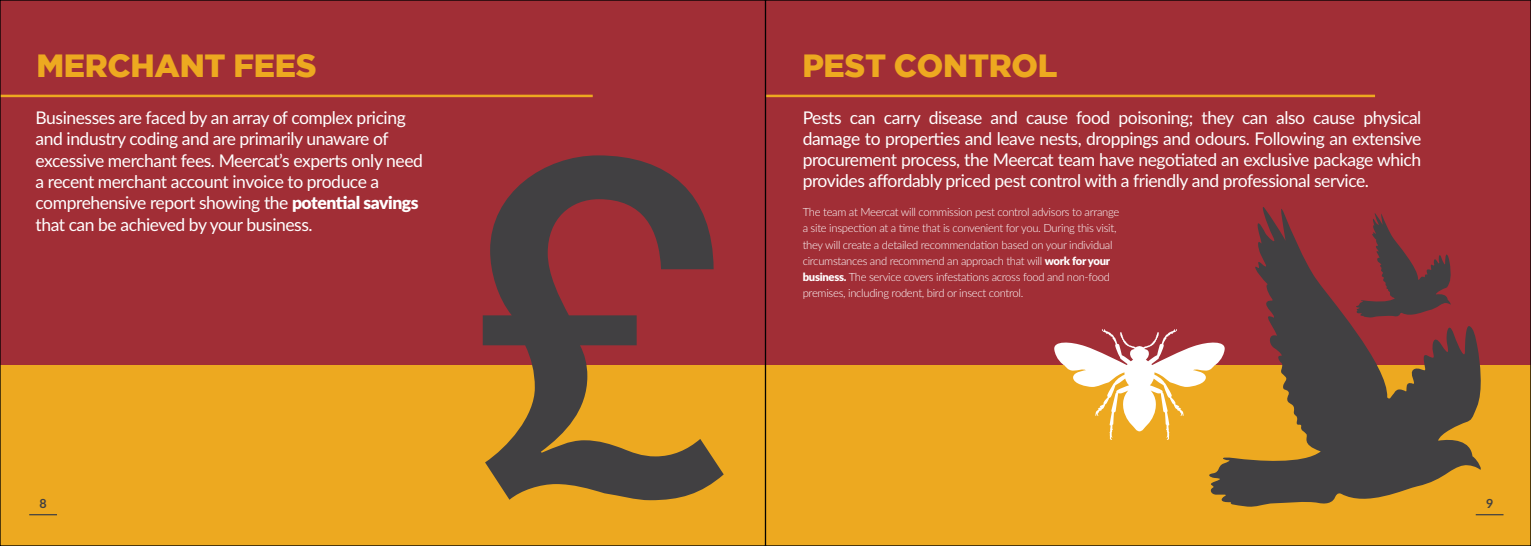
<style>
.page{position:relative;width:1531px;height:546px;background:#a12e36}
.page>*{position:absolute;margin:0;border:0;box-sizing:border-box;transform-origin:0 0}
.t1{font:900 32px "Gotham";letter-spacing:-.01em;color:#eda920}
.t2{font:17.5px/21.2px "Lato";letter-spacing:-.025em;color:#fff;text-align:justify}
.t3{font:700 12.5px "Lato";color:#414042}
.t4{font:300 11.25px/16.2px "Lato";letter-spacing:-.025em;color:#fff}
.s1{font-weight:900}
</style>
<div class="page">
<div style="left:0;top:366px;width:1531px;height:180px;background:#eda920"></div>
<svg style="left:29px;top:514px;width:28px;height:1px"></svg>
<svg style="left:1209px;top:207px;width:274px;height:300px"></svg>
<svg style="left:1354px;top:211px;width:97px;height:107px"></svg>
<svg style="left:1053px;top:328px;width:173px;height:112px"></svg>
<hr style="left:0;top:95px;width:593px;height:2px;background:#eda920">
<hr style="left:765px;top:95px;width:610px;height:2px;background:#eda920">
<svg style="left:483px;top:155px;width:241px;height:345px"></svg>
<svg style="left:1475px;top:514px;width:28px;height:1px"></svg>
<h1 class="t1" style="left:37px;top:47px;width:281px">MERCHANT FEES</h1>
<h1 class="t1" style="left:802px;top:47px;width:256px">PEST CONTROL</h1>
<p class="t2" style="left:36px;top:106px;width:389px;text-align:left">Businesses are faced by an array of complex pricing and industry coding and are primarily unaware of excessive merchant fees. Meercat’s experts only need a recent merchant account invoice to produce a comprehensive report showing the <span class="s1">potential savings </span>that can be achieved by your business.</p>
<p class="t2" style="left:803px;top:107px;width:620px">Pests can carry disease and cause food poisoning; they can also cause physical damage to properties and leave nests, droppings and odours. Following an extensive procurement process, the Meercat team have negotiated an exclusive package which provides affordably priced pest control with a friendly and professional service.</p>
<p class="t4" style="left:803px;top:203px;width:318px">The team at Meercat will commission pest control advisors to arrange a site inspection at a time that is convenient for you. During this visit, they will create a detailed recommendation based on your individual circumstances and recommend an approach that will <span class="s1">work for your business.</span> The service covers infestations across food and non-food premises, including rodent, bird or insect control.</p>
<p class="t3" style="left:39px;top:494px;width:9px">8</p>
<p class="t3" style="left:1486px;top:494px;width:9px">9</p>
</div>
